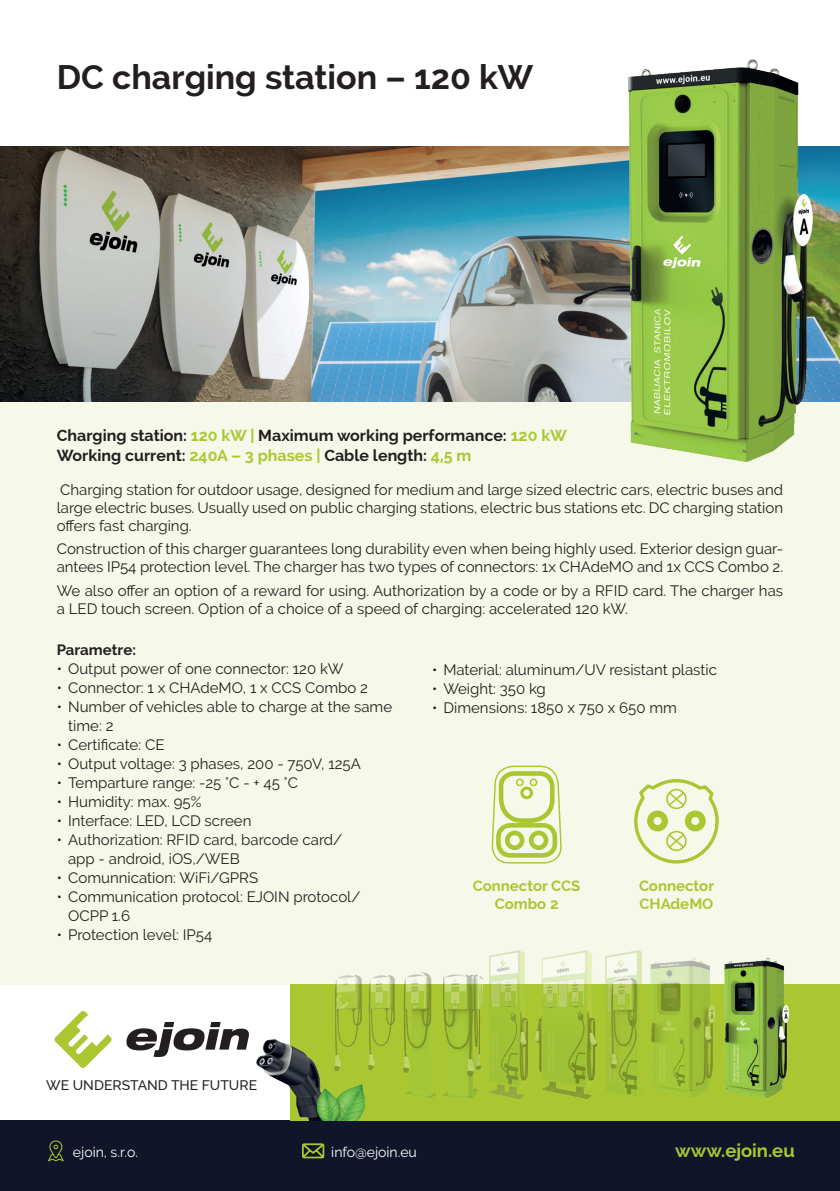
<style>
.page{position:relative;width:840px;height:1191px;background:#fff}
.page>*{position:absolute;margin:0;border:0;box-sizing:border-box;transform-origin:0 0}
.t1{font:700 34px "Raleway";color:#231f20}
.t2{font:700 18.4px "Raleway";color:#aac732}
.t3{font:700 16px/19.2px "Raleway";color:#231f20}
.t4{font:15px/18px "Raleway";color:#231f20}
.t5{font:700 15px/18px "Raleway";color:#aac732;text-align:center}
.t6{font:700 15px "Raleway";color:#231f20}
.t7{font:14px "Raleway";color:#fff}
.t8{font:500 13.8px "Raleway";color:#231f20}
.s1{color:#aac732}
</style>
<div class="page">
<div style="left:0;top:1120px;width:839px;height:71px;background:#10152a"></div>
<svg style="left:48px;top:1140px;width:16px;height:21px"></svg>
<svg style="left:302px;top:1143px;width:22px;height:15px"></svg>
<div style="left:290px;top:984px;width:549px;height:136px;background:#aac732"></div>
<svg style="left:54px;top:1011px;width:58px;height:57px"></svg>
<svg style="left:126px;top:1022px;width:123px;height:35px"></svg>
<img style="left:257px;top:1039px;width:107px;height:81px">
<div style="left:0;top:401px;width:839px;height:583px;background:#f6f9ea"></div>
<img style="left:0;top:146px;width:839px;height:255px">
<img style="left:489px;top:950px;width:38px;height:148px">
<img style="left:443px;top:974px;width:39px;height:124px">
<img style="left:368px;top:974px;width:26px;height:95px">
<img style="left:403px;top:972px;width:33px;height:126px">
<img style="left:535px;top:950px;width:61px;height:148px">
<img style="left:605px;top:950px;width:36px;height:146px">
<img style="left:650px;top:958px;width:65px;height:140px">
<img style="left:724px;top:958px;width:65px;height:140px">
<img style="left:334px;top:975px;width:27px;height:95px">
<img style="left:625px;top:59px;width:192px;height:403px">
<svg style="left:491px;top:765px;width:70px;height:99px"></svg>
<div style="left:520px;top:786px;width:12px;height:13px;border:3px solid #aac732;border-radius:50%"></div>
<div style="left:515px;top:778px;width:8px;height:8px;border:2px solid #aac732;border-radius:50%"></div>
<div style="left:529px;top:778px;width:8px;height:8px;border:2px solid #aac732;border-radius:50%"></div>
<svg style="left:634px;top:779px;width:85px;height:85px"></svg>
<div style="left:646px;top:810px;width:21px;height:21px;border:6px solid #aac732;border-radius:50%"></div>
<div style="left:684px;top:810px;width:21px;height:21px;border:6px solid #aac732;border-radius:50%"></div>
<h1 class="t1" style="left:57px;top:57px;width:478px">DC charging station – 120 kW</h1>
<p class="t3" style="left:57px;top:426px;width:511px">Charging station: <span class="s1">120 kW |</span> Maximum working performance: <span class="s1">120 kW<br></span>Working current: <span class="s1">240A – 3 phases |</span> Cable length: <span class="s1">4,5 m</span></p>
<p class="t4" style="left:57px;top:480px;width:727px;text-align:justify">Charging station for outdoor usage, designed for medium and large sized electric cars, electric buses and large electric buses. Usually used on public charging stations, electric bus stations etc. DC charging station offers fast charging.</p>
<p class="t4" style="left:57px;top:540px;width:727px">Construction of this charger guarantees long durability even when being highly used. Exterior design guar&shy;antees IP54 protection level. The charger has two types of connectors: 1x CHAdeMO and 1x CCS Combo 2.</p>
<p class="t4" style="left:57px;top:582px;width:727px">We also offer an option of a reward for using. Authorization by a code or by a RFID card. The charger has a LED touch screen. Option of a choice of a speed of charging: accelerated 120 kW.</p>
<p class="t6" style="left:57px;top:641px;width:81px">Parametre:</p>
<p class="t4" style="left:57px;top:659px;width:288px">• Output power of one connector: 120 kW</p>
<p class="t4" style="left:57px;top:678px;width:312px">• Connector: 1 x CHAdeMO, 1 x CCS Combo 2</p>
<p class="t4" style="left:68px;top:697px;width:325px;line-height:19px;text-indent:-11px">• Number of vehicles able to charge at the same time: 2</p>
<p class="t4" style="left:57px;top:735px;width:109px">• Certificate: CE</p>
<p class="t4" style="left:57px;top:754px;width:305px">• Output voltage: 3 phases, 200 - 750V, 125A</p>
<p class="t4" style="left:57px;top:773px;width:243px">• Temparture range: -25 ̊°C - + 45 °C</p>
<p class="t4" style="left:57px;top:792px;width:146px">• Humidity: max. 95%</p>
<p class="t4" style="left:57px;top:811px;width:196px">• Interface: LED, LCD screen</p>
<p class="t4" style="left:68px;top:830px;width:275px;line-height:19px;text-indent:-11px">• Authorization: RFID card, barcode card/ app - android, iOS,/WEB</p>
<p class="t4" style="left:57px;top:868px;width:203px">• Comunnication: WiFi/GPRS</p>
<p class="t4" style="left:68px;top:887px;width:294px;line-height:19px;text-indent:-11px">• Communication protocol: EJOIN protocol/<br>OCPP 1.6</p>
<p class="t4" style="left:57px;top:925px;width:157px">• Protection level: IP54</p>
<p class="t4" style="left:432px;top:660px;width:286px">• Material: aluminum/UV resistant plastic</p>
<p class="t4" style="left:432px;top:679px;width:115px">• Weight: 350 kg</p>
<p class="t4" style="left:432px;top:698px;width:246px">• Dimensions: 1850 x 750 x 650 mm</p>
<p class="t5" style="left:472px;top:877px;width:109px">Connector CCS<br>Combo 2</p>
<p class="t5" style="left:638px;top:877px;width:77px;text-align:left">Connector<br>CHAdeMO</p>
<p class="t8" style="left:46px;top:1077px;width:212px">WE UNDERSTAND THE FUTURE</p>
<p class="t7" style="left:73px;top:1144px;width:66px">ejoin, s.r.o.</p>
<p class="t7" style="left:331px;top:1144px;width:87px">info@ejoin.eu</p>
<p class="t2" style="left:674px;top:1140px;width:121px">www.ejoin.eu</p>
</div>
